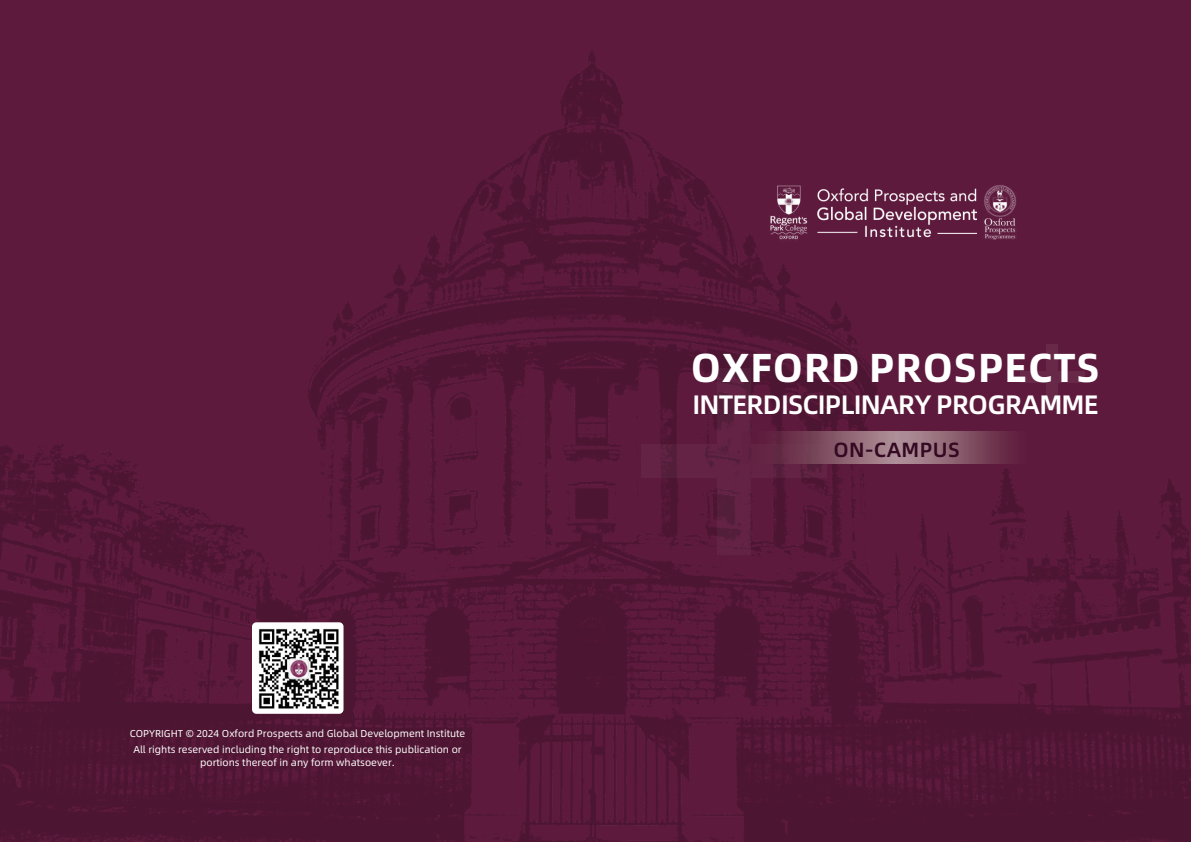
<style>
.page{position:relative;width:1191px;height:842px;background:#fff}
.page>*{position:absolute;margin:0;border:0;box-sizing:border-box;transform-origin:0 0}
.t1{font:700 40.5px "Alibaba Pu Hui Ti";letter-spacing:.02em;color:#fff}
.t2{font:500 26.7px "Alibaba Pu Hui Ti";letter-spacing:-.03em;color:#fff}
.t3{font:500 20.5px "Alibaba Pu Hui Ti";letter-spacing:.02em;color:#340922}
.t4{font:10px/16.2px "Alibaba Pu Hui Ti";color:#fff;text-align:center}
</style>
<div class="page">
<img style="left:595px;top:0;width:596px;height:842px">
<div style="left:641px;top:444px;width:186px;height:34px;background:linear-gradient(to bottom,#602142,#602141)"></div>
<div style="left:717px;top:368px;width:34px;height:187px;background:linear-gradient(to right,#5b203f,#612242)"></div>
<div style="left:1019px;top:371px;width:65px;height:12px;background:#682949"></div>
<div style="left:1046px;top:344px;width:12px;height:65px;background:#682949"></div>
<div style="left:0;top:0;width:595px;height:842px;background:linear-gradient(to right,#5a193a,#581839)"></div>
<div style="left:252px;top:622px;width:91px;height:92px;background:#fff;border-radius:4px"></div>
<img style="left:258px;top:628px;width:81px;height:81px">
<svg style="left:740px;top:432px;width:294px;height:32px;background:#815064"></svg>
<img style="left:982px;top:183px;width:35px;height:56px">
<img style="left:764px;top:180px;width:49px;height:64px">
<img style="left:817px;top:173px;width:159px;height:76px">
<p class="t4" style="left:130px;top:725px;width:337px">COPYRIGHT © 2024 Oxford Prospects and Global Development Institute<br>All rights reserved including the right to reproduce this publication or</p>
<p class="t4" style="left:200px;top:754px;width:196px">portions thereof in any form whatsoever.</p>
<h1 class="t1" style="left:690px;top:336px;width:411px">OXFORD PROSPECTS</h1>
<h2 class="t2" style="left:692px;top:384px;width:408px">INTERDISCIPLINARY PROGRAMME</h2>
<h3 class="t3" style="left:833px;top:434px;width:128px">ON-CAMPUS</h3>
</div>
